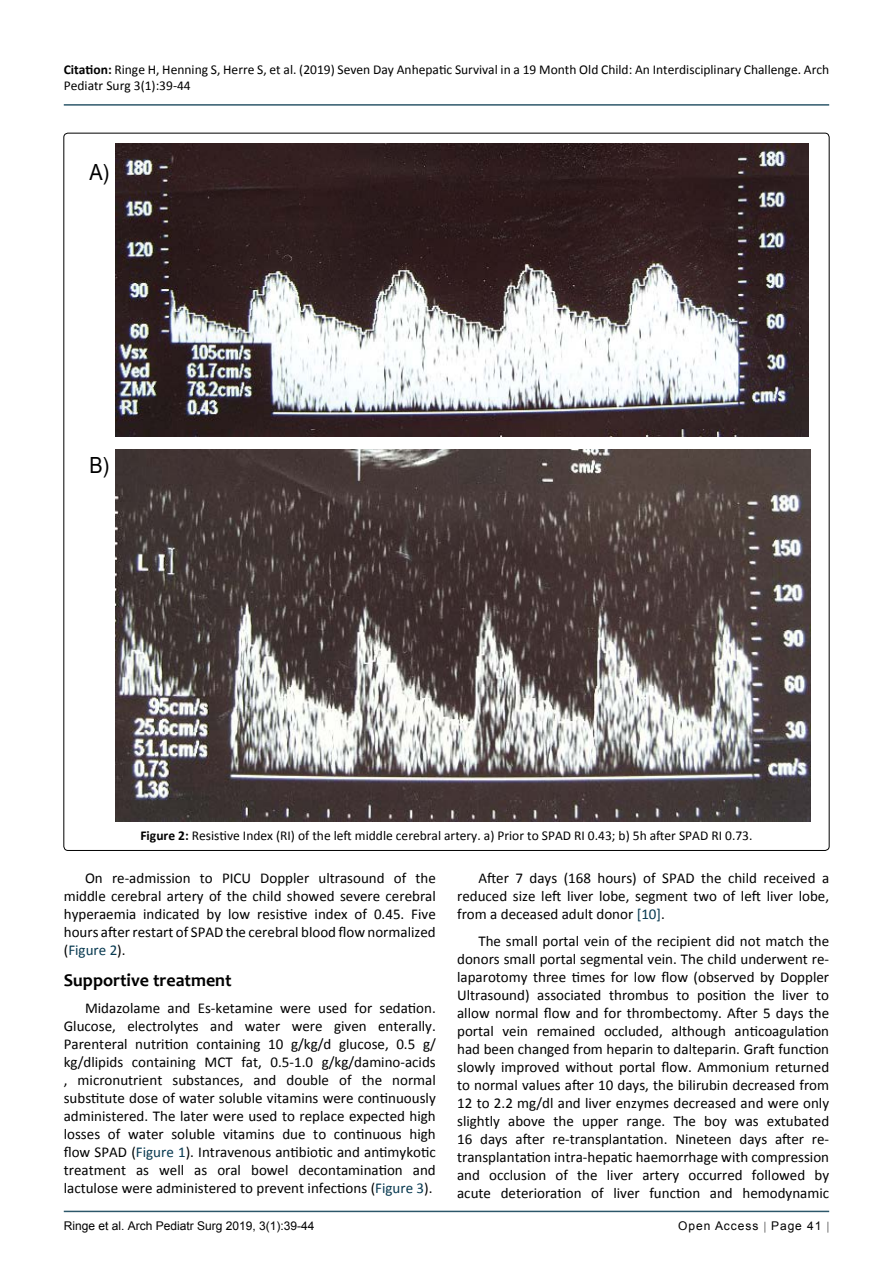
<style>
.page{position:relative;width:893px;height:1263px;background:#fff}
.page>*{position:absolute;margin:0;border:0;box-sizing:border-box;transform-origin:0 0}
.t1{font:22.35px "Arial";color:#000;scale:.89 1}
.t2{font:700 18px "Candara";color:#000}
.t3{font:15px/18px "Calibri";color:#000;text-align:justify}
.t4{font:13.5px/16.2px "Calibri";color:#000}
.t5{font:12px "Arial";color:#000}
.t6{font:12px "Arial";letter-spacing:.08em;color:#000}
.s1{font-weight:700}
.s2{color:#073950}
</style>
<div class="page">
<hr style="left:64px;top:1211px;width:765px;height:1px;background:#073950">
<hr style="left:64px;top:104px;width:765px;height:2px;background:#073950">
<img style="left:116px;top:143px;width:692px;height:293px">
<img style="left:116px;top:450px;width:694px;height:371px">
<p class="t4" style="left:64px;top:61px;width:767px"><span class="s1">Citation:</span> Ringe H, Henning S, Herre S, et al. (2019) Seven Day Anhepatic Survival in a 19 Month Old Child: An Interdisciplinary Challenge. Arch<br>Pediatr Surg 3(1):39-44</p>
<h1 class="t1" style="left:89px;top:157px;width:24px">A)</h1>
<h1 class="t1" style="left:89px;top:451px;width:24px">B)</h1>
<p class="t4" style="left:140px;top:827px;width:614px"><span class="s1">Figure 2:</span> Resistive Index (RI) of the left middle cerebral artery. a) Prior to SPAD RI 0.43; b) 5h after SPAD RI 0.73.</p>
<p class="t3" style="left:64px;top:869px;width:374px;text-indent:21px">On re-admission to PICU Doppler ultrasound of the middle cerebral artery of the child showed severe cerebral hyperaemia indicated by low resistive index of 0.45. Five hours after restart of SPAD the cerebral blood flow normalized (<span class="s2">Figure 2</span>).</p>
<p class="t2" style="left:64px;top:969px;width:169px">Supportive treatment</p>
<p class="t3" style="left:64px;top:998px;width:374px;text-indent:21px">Midazolame and Es-ketamine were used for sedation.<br>Glucose, electrolytes and water were given enterally.<br>Parenteral nutrition containing 10 g/kg/d glucose, 0.5 g/ kg/dlipids containing MCT fat, 0.5-1.0 g/kg/damino-acids , micronutrient substances, and double of the normal substitute dose of water soluble vitamins were continuously administered. The later were used to replace expected high losses of water soluble vitamins due to continuous high flow SPAD (<span class="s2">Figure 1</span>). Intravenous antibiotic and antimykotic treatment as well as oral bowel decontamination and lactulose were administered to prevent infections (<span class="s2">Figure 3</span>).</p>
<p class="t3" style="left:457px;top:869px;width:374px;text-indent:21px">After 7 days (168 hours) of SPAD the child received a reduced size left liver lobe, segment two of left liver lobe, from a deceased adult donor <span class="s2">[10]</span>.</p>
<p class="t3" style="left:457px;top:931px;width:374px;text-indent:21px">The small portal vein of the recipient did not match the donors small portal segmental vein. The child underwent re&shy;laparotomy three times for low flow (observed by Doppler Ultrasound) associated thrombus to position the liver to allow normal flow and for thrombectomy. After 5 days the portal vein remained occluded, although anticoagulation had been changed from heparin to dalteparin. Graft function slowly improved without portal flow. Ammonium returned to normal values after 10 days, the bilirubin decreased from 12 to 2.2 mg/dl and liver enzymes decreased and were only slightly above the upper range. The boy was extubated 16 days after re-transplantation. Nineteen days after re&shy;transplantation intra-hepatic haemorrhage with compression and occlusion of the liver artery occurred followed by acute deterioration of liver function and hemodynamic</p>
<p class="t5" style="left:64px;top:1218px;width:252px">Ringe et al. Arch Pediatr Surg 2019, 3(1):39-44</p>
<p class="t6" style="left:678px;top:1218px;width:145px">Open Access Page 41</p>
</div>
